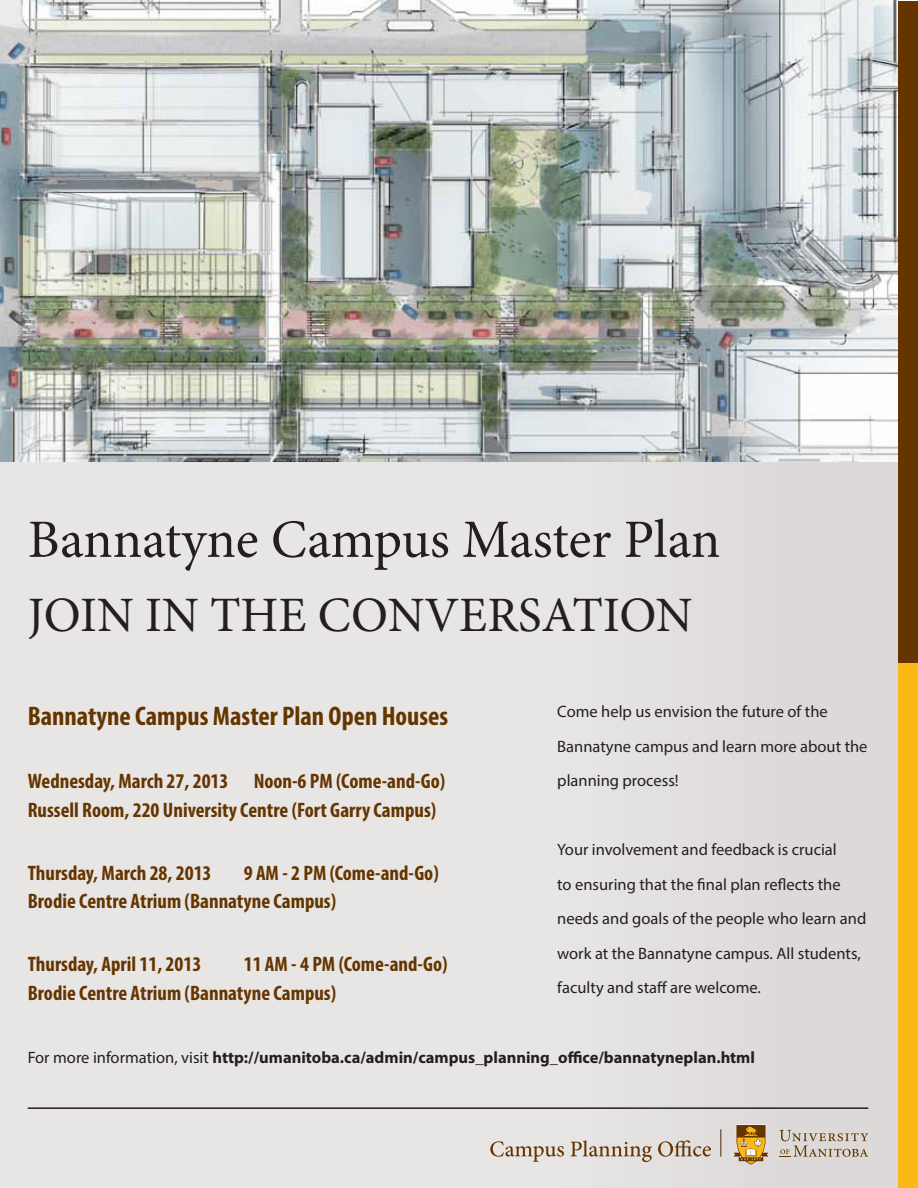
<style>
.page{position:relative;width:918px;height:1188px;background:#fff}
.page>*{position:absolute;margin:0;border:0;box-sizing:border-box;transform-origin:0 0}
.t1{font:54px "Minion Pro";letter-spacing:-.005em;color:#231f20}
.t2{font:49.5px "Minion Pro";color:#231f20}
.t3{font:700 condensed 27px "Myriad Pro";color:#653500}
.t4{font:700 condensed 21px "Myriad Pro";color:#653500}
.t5{font:16.5px/34.5px "Myriad Pro";color:#231f20}
.t6{font:700 16.5px "Myriad Pro";color:#231f20}
.s1{font-weight:400}
</style>
<div class="page">
<div style="left:0;top:1px;width:899px;height:1187px;background:linear-gradient(to right,#eceae9,#dedcdb)"></div>
<img style="left:0;top:1px;width:899px;height:461px">
<svg style="left:490px;top:1141px;width:74px;height:21px;background:#cdc2b6"></svg>
<svg style="left:571px;top:1140px;width:81px;height:22px;background:#c9bdb1"></svg>
<svg style="left:658px;top:1140px;width:53px;height:17px"></svg>
<svg style="left:721px;top:1129px;width:1px;height:28px"></svg>
<svg style="left:779px;top:1130px;width:89px;height:27px;background:#c7bcb2"></svg>
<svg style="left:732px;top:1124px;width:38px;height:41px;background:#c09d5e"></svg>
<hr style="left:28px;top:1107px;width:840px;height:2px;background:#231f20">
<div style="left:899px;top:1px;width:19px;height:662px;background:#653500"></div>
<div style="left:899px;top:663px;width:19px;height:525px;background:#fcb814"></div>
<p class="t1" style="left:28px;top:503px;width:694px">Bannatyne Campus Master Plan</p>
<p class="t2" style="left:28px;top:582px;width:666px">JOIN IN THE CONVERSATION</p>
<p class="t3" style="left:28px;top:699px;width:422px">Bannatyne Campus Master Plan Open Houses</p>
<p class="t4" style="left:28px;top:768px;width:419px">Wednesday, March 27, 2013 Noon-6 PM (Come-and-Go)</p>
<p class="t4" style="left:28px;top:797px;width:410px">Russell Room, 220 University Centre (Fort Garry Campus)</p>
<p class="t4" style="left:28px;top:860px;width:185px">Thursday, March 28, 2013</p>
<p class="t4" style="left:244px;top:860px;width:197px">9 AM - 2 PM (Come-and-Go)</p>
<p class="t4" style="left:28px;top:888px;width:310px">Brodie Centre Atrium (Bannatyne Campus)</p>
<p class="t4" style="left:28px;top:951px;width:175px">Thursday, April 11, 2013</p>
<p class="t4" style="left:244px;top:951px;width:205px">11 AM - 4 PM (Come-and-Go)</p>
<p class="t4" style="left:28px;top:980px;width:310px">Brodie Centre Atrium (Bannatyne Campus)</p>
<p class="t5" style="left:557px;top:694px;width:312px">Come help us envision the future of the<br>Bannatyne campus and learn more about the planning process!</p>
<p class="t5" style="left:557px;top:832px;width:311px">Your involvement and feedback is crucial<br>to ensuring that the final plan reflects the needs and goals of the people who learn and work at the Bannatyne campus. All students, faculty and staff are welcome.</p>
<p class="t6" style="left:28px;top:1046px;width:729px"><span class="s1">For more information, visit</span> http://umanitoba.ca/admin/campus_planning_office/bannatyneplan.html</p>
</div>
